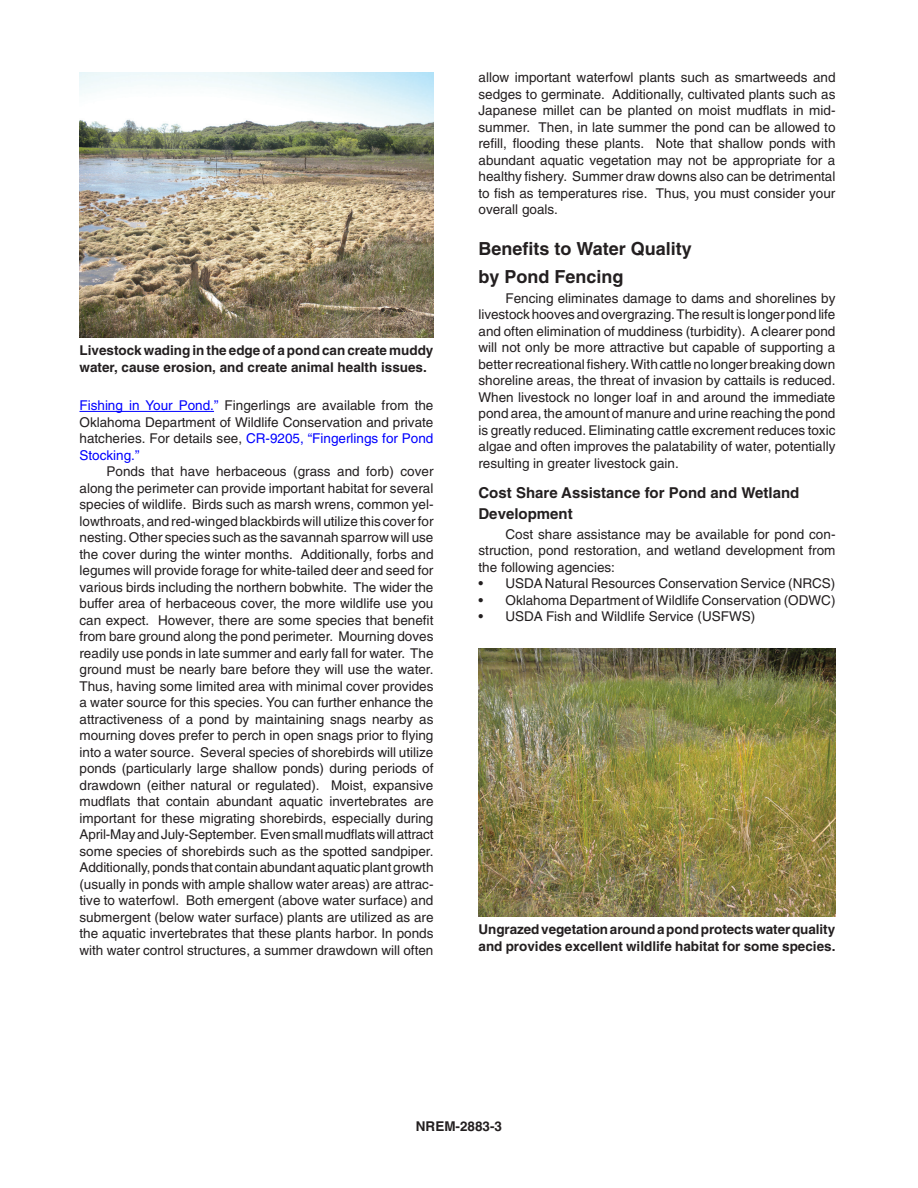
<style>
.page{position:relative;width:918px;height:1188px;background:#fff}
.page>*{position:absolute;margin:0;border:0;box-sizing:border-box;transform-origin:0 0}
.Subhead_1{font:700 18px "Helvetica";color:#231f20}
.Subhead_2{font:700 15px/21px "Helvetica";color:#231f20}
.Body_Text{font:13.5px/16.5px "Helvetica";color:#231f20;text-align:justify}
.Body_Text-2{font:700 13.5px/16.5px "Helvetica";color:#231f20}
.s1{color:#00f}
</style>
<div class="page">
<hr style="left:80px;top:411px;width:134px;height:1px;background:#00f">
<img style="left:80px;top:72px;width:354px;height:266px">
<img style="left:478px;top:649px;width:357px;height:267px">
<p class="Body_Text-2" style="left:80px;top:342px;width:355px">Livestock wading in the edge of a pond can create muddy water, cause erosion, and create animal health issues.</p>
<p class="Body_Text" style="left:80px;top:397px;width:355px"><span class="s1">Fishing in Your Pond.”</span> Fingerlings are available from the Oklahoma Department of Wildlife Conservation and private hatcheries. For details see, <span class="s1">CR-9205, “Fingerlings for Pond Stocking.”</span></p>
<p class="Body_Text" style="left:80px;top:463px;width:356px;text-indent:27px">Ponds that have herbaceous (grass and forb) cover along the perimeter can provide important habitat for several species of wildlife. Birds such as marsh wrens, common yel&shy;lowthroats, and red-winged blackbirds will utilize this cover for nesting. Other species such as the savannah sparrow will use the cover during the winter months. Additionally, forbs and legumes will provide forage for white-tailed deer and seed for various birds including the northern bobwhite. The wider the buffer area of herbaceous cover, the more wildlife use you can expect. However, there are some species that benefit from bare ground along the pond perimeter. Mourning doves readily use ponds in late summer and early fall for water. The ground must be nearly bare before they will use the water.<br>Thus, having some limited area with minimal cover provides a water source for this species. You can further enhance the attractiveness of a pond by maintaining snags nearby as mourning doves prefer to perch in open snags prior to flying into a water source. Several species of shorebirds will utilize ponds (particularly large shallow ponds) during periods of drawdown (either natural or regulated). Moist, expansive mudflats that contain abundant aquatic invertebrates are important for these migrating shorebirds, especially during April-May and July-September. Even small mudflats will attract some species of shorebirds such as the spotted sandpiper.<br>Additionally, ponds that contain abundant aquatic plant growth (usually in ponds with ample shallow water areas) are attrac&shy;tive to waterfowl. Both emergent (above water surface) and submergent (below water surface) plants are utilized as are the aquatic invertebrates that these plants harbor. In ponds with water control structures, a summer drawdown will often</p>
<p class="Body_Text" style="left:478px;top:69px;width:359px">allow important waterfowl plants such as smartweeds and sedges to germinate. Additionally, cultivated plants such as Japanese millet can be planted on moist mudflats in mid&shy;summer. Then, in late summer the pond can be allowed to refill, flooding these plants. Note that shallow ponds with abundant aquatic vegetation may not be appropriate for a healthy fishery. Summer draw downs also can be detrimental to fish as temperatures rise. Thus, you must consider your overall goals.</p>
<p class="Subhead_1" style="left:478px;top:238px;width:215px">Benefits to Water Quality</p>
<p class="Subhead_1" style="left:478px;top:265px;width:147px">by Pond Fencing</p>
<p class="Body_Text" style="left:478px;top:290px;width:359px;text-indent:27px">Fencing eliminates damage to dams and shorelines by livestock hooves and overgrazing. The result is longer pond life and often elimination of muddiness (turbidity). A clearer pond will not only be more attractive but capable of supporting a better recreational fishery. With cattle no longer breaking down shoreline areas, the threat of invasion by cattails is reduced.<br>When livestock no longer loaf in and around the immediate pond area, the amount of manure and urine reaching the pond is greatly reduced. Eliminating cattle excrement reduces toxic algae and often improves the palatability of water, potentially resulting in greater livestock gain.</p>
<p class="Subhead_2" style="left:478px;top:482px;width:322px">Cost Share Assistance for Pond and Wetland<br>Development</p>
<p class="Body_Text" style="left:478px;top:526px;width:359px;text-indent:27px">Cost share assistance may be available for pond con&shy;struction, pond restoration, and wetland development from the following agencies:</p>
<p class="Body_Text" style="left:478px;top:575px;width:358px">• USDA Natural Resources Conservation Service (NRCS)</p>
<p class="Body_Text" style="left:478px;top:592px;width:359px">• Oklahoma Department of Wildlife Conservation (ODWC)</p>
<p class="Body_Text" style="left:478px;top:608px;width:278px">• USDA Fish and Wildlife Service (USFWS)</p>
<p class="Body_Text-2" style="left:478px;top:921px;width:359px">Ungrazed vegetation around a pond protects water quality and provides excellent wildlife habitat for some species.</p>
<p class="Body_Text-2" style="left:416px;top:1118px;width:88px">NREM-2883-3</p>
</div>
